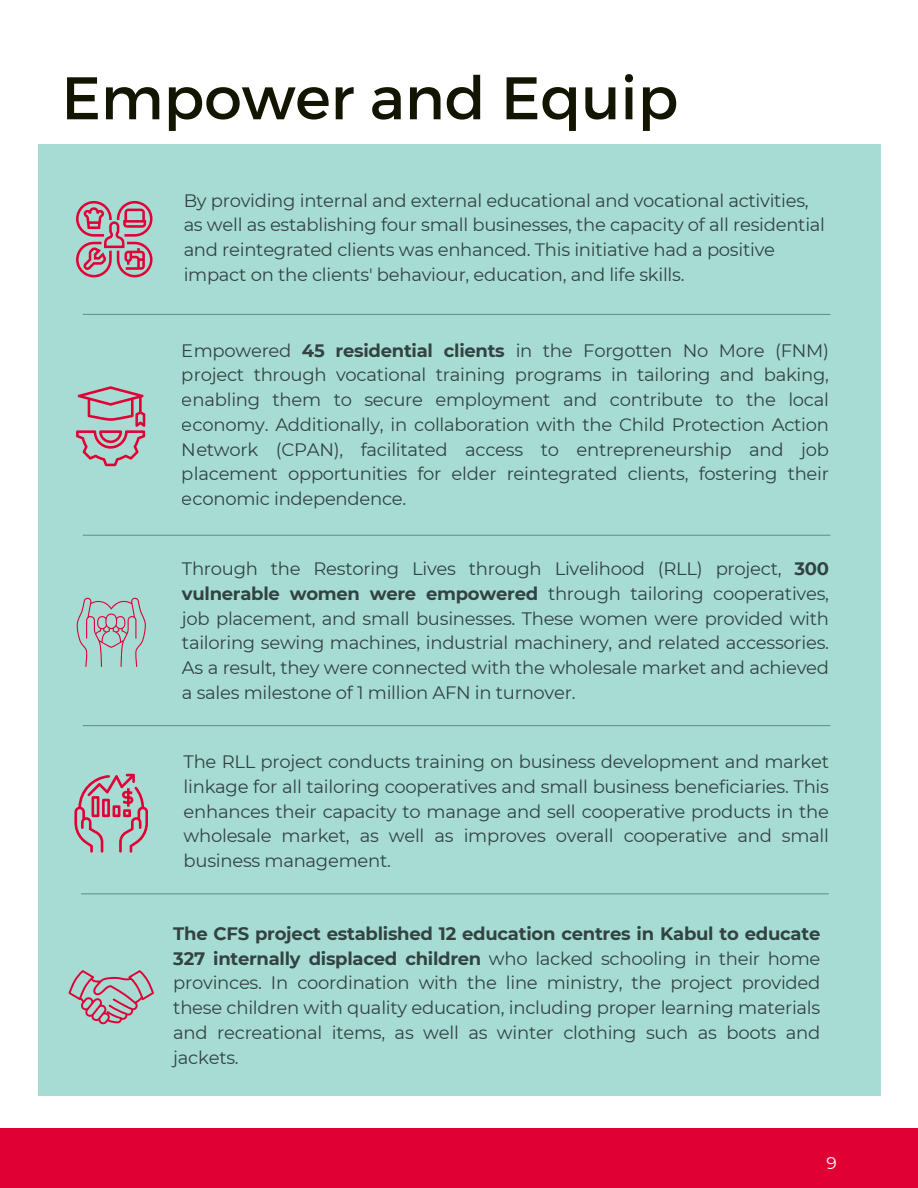
<style>
.page{position:relative;width:918px;height:1188px;background:#fff}
.page>*{position:absolute;margin:0;border:0;box-sizing:border-box;transform-origin:0 0}
.t1{font:60px "Montserrat";color:#131500}
.t2{font:18px/24.8px "Montserrat";letter-spacing:-.015em;color:#000;text-align:justify}
.t3{font:16.95px "Montserrat";color:#fffefb}
.s1{font-weight:700}
</style>
<div class="page">
<div style="left:38px;top:144px;width:842px;height:952px;background:#a7dcd5"></div>
<hr style="left:83px;top:535px;width:747px;height:1px;background:#000">
<hr style="left:83px;top:314px;width:747px;height:1px;background:#000">
<hr style="left:83px;top:725px;width:747px;height:1px;background:#000">
<hr style="left:81px;top:893px;width:748px;height:1px;background:#000">
<svg style="left:68px;top:970px;width:86px;height:54px"></svg>
<svg style="left:76px;top:201px;width:77px;height:76px"></svg>
<svg style="left:76px;top:386px;width:69px;height:80px"></svg>
<svg style="left:76px;top:598px;width:70px;height:69px"></svg>
<svg style="left:74px;top:774px;width:74px;height:79px"></svg>
<div style="left:0;top:1129px;width:918px;height:59px;background:#e00034"></div>
<h1 class="t1" style="left:62px;top:59px;width:618px">Empower and Equip</h1>
<p class="t2" style="left:184px;top:188px;width:643px;text-align:left">By providing internal and external educational and vocational activities, as well as establishing four small businesses, the capacity of all residential and reintegrated clients was enhanced. This initiative had a positive impact on the clients' behaviour, education, and life skills.</p>
<p class="t2" style="left:182px;top:338px;width:649px">Empowered <span class="s1">45 residential clients</span> in the Forgotten No More (FNM) project through vocational training programs in tailoring and baking, enabling them to secure employment and contribute to the local economy. Additionally, in collaboration with the Child Protection Action Network (CPAN), facilitated access to entrepreneurship and job placement opportunities for elder reintegrated clients, fostering their economic independence.</p>
<p class="t2" style="left:182px;top:556px;width:649px">Through the Restoring Lives through Livelihood (RLL) project, <span class="s1">300 vulnerable women were empowered</span> through tailoring cooperatives, job placement, and small businesses. These women were provided with tailoring sewing machines, industrial machinery, and related accessories.<br>As a result, they were connected with the wholesale market and achieved a sales milestone of 1 million AFN in turnover.</p>
<p class="t2" style="left:184px;top:749px;width:647px">The RLL project conducts training on business development and market linkage for all tailoring cooperatives and small business beneficiaries. This enhances their capacity to manage and sell cooperative products in the wholesale market, as well as improves overall cooperative and small business management.</p>
<p class="t2" style="left:173px;top:921px;width:649px"><span class="s1">The CFS project established 12 education centres in Kabul to educate 327 internally displaced children</span> who lacked schooling in their home provinces. In coordination with the line ministry, the project provided these children with quality education, including proper learning materials and recreational items, as well as winter clothing such as boots and jackets.</p>
<p class="t3" style="left:827px;top:1152px;width:12px">9</p>
</div>
